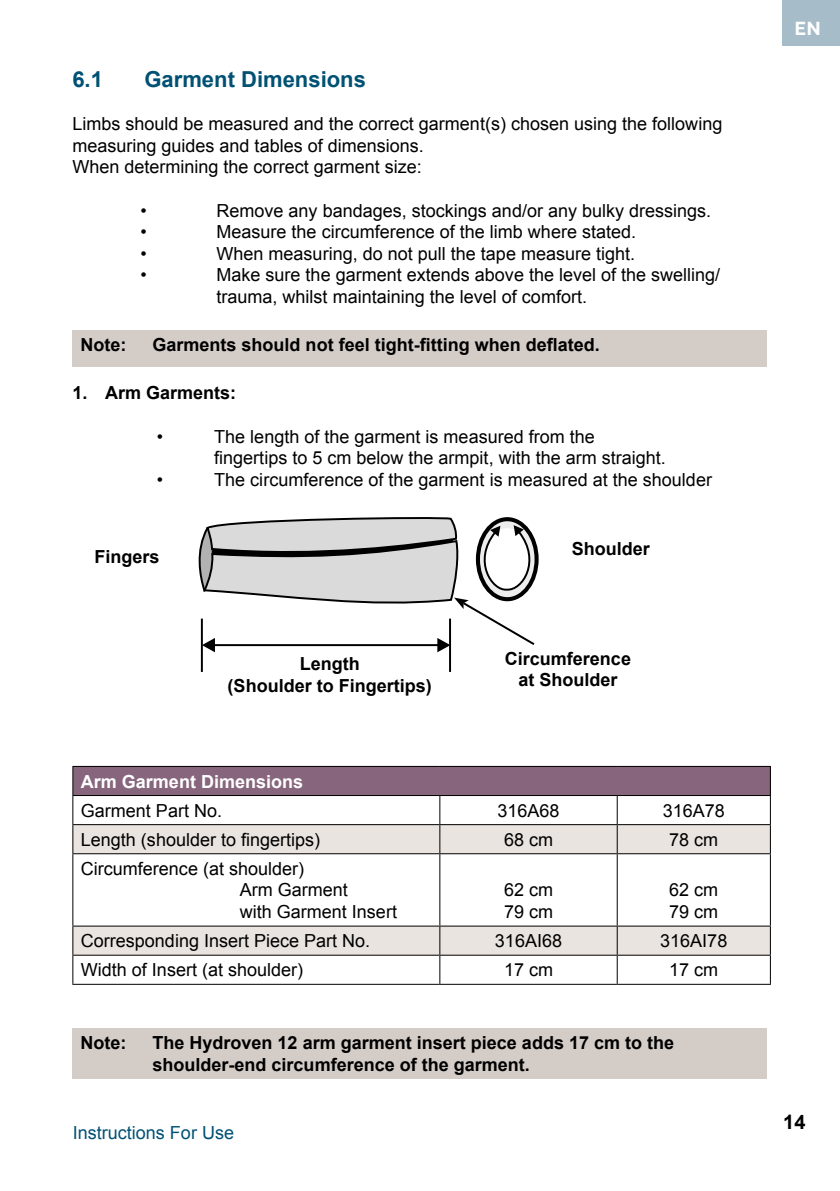
<style>
.page{position:relative;width:840px;height:1191px;background:#fff}
.page>*{position:absolute;margin:0;border:0;box-sizing:border-box;transform-origin:0 0}
.t1{font:700 22px "Arial";color:#015174}
.t2{font:700 20px "Arial";color:#000}
.t3{font:18px/21.6px "Arial";color:#000}
.t4{font:700 18px/21.6px "Arial";color:#000;text-align:center}
.t5{font:700 18px "Arial";color:#fff}
.t6{font:18px "Arial";color:#015174}
.t7{font:700 18px "Santral";color:#fff}
</style>
<div class="page">
<div style="left:781px;top:0;width:58px;height:46px;background:#a7bcc9"></div>
<div style="left:72px;top:330px;width:694px;height:37px;background:#d4ccc7"></div>
<hr style="left:201px;top:618px;width:2px;height:54px;background:#000">
<hr style="left:449px;top:618px;width:2px;height:54px;background:#000">
<svg style="left:198px;top:517px;width:341px;height:135px"></svg>
<div style="left:73px;top:766px;width:697px;height:29px;background:#87657d"></div>
<svg style="left:73px;top:825px;width:696px;height:129px"></svg>
<hr style="left:72px;top:766px;width:367px;height:1px;background:#000">
<hr style="left:439px;top:766px;width:178px;height:1px;background:#000">
<hr style="left:617px;top:766px;width:153px;height:1px;background:#000">
<hr style="left:72px;top:795px;width:367px;height:1px;background:#000">
<hr style="left:439px;top:795px;width:178px;height:1px;background:#000">
<hr style="left:617px;top:795px;width:153px;height:1px;background:#000">
<hr style="left:72px;top:824px;width:367px;height:1px;background:#000">
<svg style="left:72px;top:767px;width:1px;height:86px"></svg>
<hr style="left:439px;top:824px;width:178px;height:1px;background:#000">
<svg style="left:439px;top:796px;width:1px;height:57px"></svg>
<hr style="left:617px;top:824px;width:153px;height:1px;background:#000">
<svg style="left:616px;top:796px;width:1px;height:57px"></svg>
<svg style="left:769px;top:767px;width:1px;height:86px"></svg>
<hr style="left:72px;top:853px;width:367px;height:1px;background:#000">
<hr style="left:72px;top:854px;width:1px;height:71px;background:#000">
<hr style="left:439px;top:853px;width:178px;height:1px;background:#000">
<hr style="left:439px;top:854px;width:1px;height:71px;background:#000">
<hr style="left:617px;top:853px;width:153px;height:1px;background:#000">
<hr style="left:616px;top:854px;width:1px;height:71px;background:#000">
<hr style="left:769px;top:854px;width:1px;height:71px;background:#000">
<hr style="left:72px;top:925px;width:367px;height:1px;background:#000">
<hr style="left:439px;top:925px;width:178px;height:1px;background:#000">
<hr style="left:617px;top:925px;width:153px;height:1px;background:#000">
<hr style="left:72px;top:954px;width:367px;height:1px;background:#000">
<svg style="left:72px;top:926px;width:1px;height:57px"></svg>
<hr style="left:439px;top:954px;width:178px;height:1px;background:#000">
<svg style="left:439px;top:926px;width:1px;height:57px"></svg>
<hr style="left:617px;top:954px;width:153px;height:1px;background:#000">
<svg style="left:616px;top:926px;width:1px;height:57px"></svg>
<svg style="left:769px;top:926px;width:1px;height:57px"></svg>
<hr style="left:72px;top:983px;width:367px;height:1px;background:#000">
<hr style="left:439px;top:983px;width:178px;height:1px;background:#000">
<hr style="left:617px;top:983px;width:153px;height:1px;background:#000">
<div style="left:72px;top:1028px;width:694px;height:50px;background:#d4ccc7"></div>
<p class="t1" style="left:72px;top:64px;width:32px">6.1</p>
<p class="t1" style="left:144px;top:64px;width:223px">Garment Dimensions</p>
<p class="t3" style="left:72px;top:113px;width:651px">Limbs should be measured and the correct garment(s) chosen using the following measuring guides and tables of dimensions.<br>When determining the correct garment size:</p>
<p class="t3" style="left:140px;top:200px;width:8px">•</p>
<p class="t3" style="left:216px;top:200px;width:496px">Remove any bandages, stockings and/or any bulky dressings.</p>
<p class="t3" style="left:140px;top:221px;width:8px">•</p>
<p class="t3" style="left:216px;top:221px;width:421px">Measure the circumference of the limb where stated.</p>
<p class="t3" style="left:140px;top:243px;width:8px">•</p>
<p class="t3" style="left:216px;top:243px;width:420px">When measuring, do not pull the tape measure tight.</p>
<p class="t3" style="left:140px;top:264px;width:8px">•</p>
<p class="t3" style="left:216px;top:264px;width:505px">Make sure the garment extends above the level of the swelling/ trauma, whilst maintaining the level of comfort.</p>
<p class="t4" style="left:80px;top:335px;width:47px">Note:</p>
<p class="t4" style="left:152px;top:335px;width:449px">Garments should not feel tight-fitting when deflated.</p>
<p class="t4" style="left:72px;top:383px;width:165px">1. Arm Garments:</p>
<p class="t3" style="left:157px;top:426px;width:8px">•</p>
<p class="t3" style="left:214px;top:426px;width:453px">The length of the garment is measured from the fingertips to 5 cm below the armpit, with the arm straight.</p>
<p class="t3" style="left:157px;top:469px;width:8px">•</p>
<p class="t3" style="left:214px;top:469px;width:499px">The circumference of the garment is measured at the shoulder</p>
<p class="t4" style="left:94px;top:546px;width:67px">Fingers</p>
<p class="t4" style="left:227px;top:653px;width:206px">Length<br>(Shoulder to Fingertips)</p>
<p class="t4" style="left:571px;top:539px;width:80px">Shoulder</p>
<p class="t4" style="left:504px;top:648px;width:128px">Circumference at Shoulder</p>
<p class="t5" style="left:81px;top:769px;width:224px">Arm Garment Dimensions</p>
<p class="t3" style="left:81px;top:799px;width:143px">Garment Part No.</p>
<p class="t3" style="left:497px;top:799px;width:64px">316A68</p>
<p class="t3" style="left:662px;top:799px;width:64px">316A78</p>
<p class="t3" style="left:81px;top:829px;width:241px">Length (shoulder to fingertips)</p>
<p class="t3" style="left:503px;top:829px;width:51px">68 cm</p>
<p class="t3" style="left:669px;top:829px;width:51px">78 cm</p>
<p class="t3" style="left:240px;top:858px;width:159px;text-indent:-159px">Circumference (at shoulder)<br>Arm Garment<br>with Garment Insert</p>
<p class="t3" style="left:503px;top:879px;width:51px">62 cm<br>79 cm</p>
<p class="t3" style="left:669px;top:879px;width:51px">62 cm<br>79 cm</p>
<p class="t3" style="left:81px;top:930px;width:291px">Corresponding Insert Piece Part No.</p>
<p class="t3" style="left:494px;top:930px;width:69px">316AI68</p>
<p class="t3" style="left:660px;top:930px;width:69px">316AI78</p>
<p class="t3" style="left:81px;top:959px;width:224px">Width of Insert (at shoulder)</p>
<p class="t3" style="left:503px;top:959px;width:51px">17 cm</p>
<p class="t3" style="left:669px;top:959px;width:51px">17 cm</p>
<p class="t4" style="left:80px;top:1032px;width:47px">Note:</p>
<p class="t4" style="left:152px;top:1032px;width:523px;text-align:left">The Hydroven 12 arm garment insert piece adds 17 cm to the shoulder-end circumference of the garment.</p>
<p class="t6" style="left:73px;top:1120px;width:163px">Instructions For Use</p>
<p class="t7" style="left:794px;top:16px;width:28px">EN</p>
<p class="t2" style="left:782px;top:1108px;width:24px">14</p>
</div>
